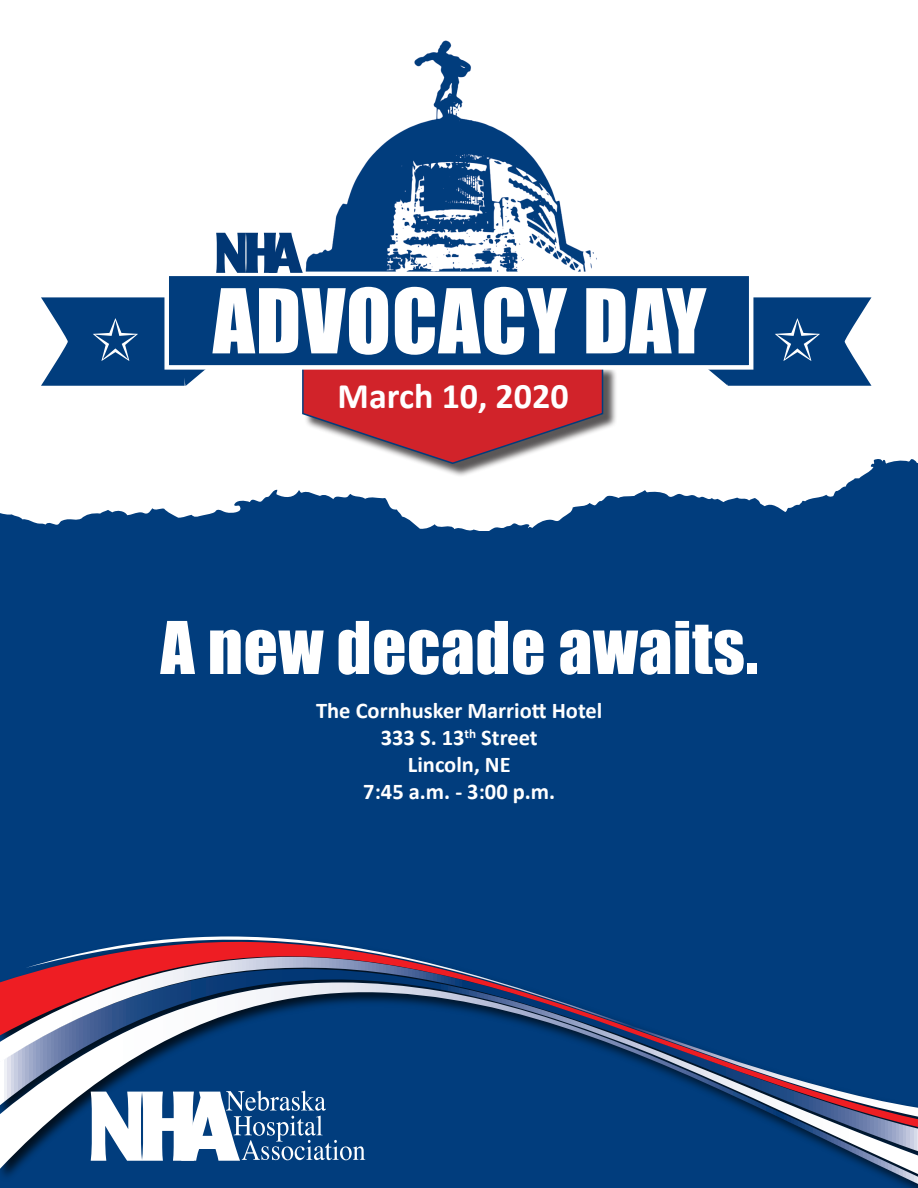
<style>
.page{position:relative;width:918px;height:1188px;background:#fff}
.page>*{position:absolute;margin:0;border:0;box-sizing:border-box;transform-origin:0 0}
.t1{font:82.5px "Impact";letter-spacing:.01em;color:#fff}
.t2{font:67.05px "Impact";letter-spacing:.01em;color:#fff}
.t3{font:700 36px "Calibri";color:#fff}
.t4{font:700 22.5px "Calibri";color:#fff}
</style>
<div class="page">
<div style="left:0;top:532px;width:918px;height:656px;background:#013d7d"></div>
<img style="left:305px;top:40px;width:292px;height:232px">
<div style="left:304px;top:366px;width:313px;height:112px;background:#231f20;opacity:.75"></div>
<svg style="left:302px;top:370px;width:302px;height:88px;background:#ca484e"></svg>
<div style="left:164px;top:272px;width:589px;height:98px;background:#013d7d;border:4px solid #fff"></div>
<svg style="left:0;top:1151px;width:918px;height:23px"></svg>
<svg style="left:0;top:1128px;width:918px;height:23px"></svg>
<svg style="left:0;top:936px;width:918px;height:192px"></svg>
<svg style="left:0;top:458px;width:918px;height:74px"></svg>
<svg style="left:216px;top:233px;width:87px;height:40px"></svg>
<svg style="left:91px;top:1091px;width:274px;height:70px"></svg>
<svg style="left:41px;top:297px;width:170px;height:89px"></svg>
<svg style="left:702px;top:297px;width:170px;height:89px"></svg>
<p class="t1" style="left:213px;top:257px;width:495px">ADVOCACY DAY</p>
<p class="t3" style="left:338px;top:370px;width:232px">March 10, 2020</p>
<p class="t2" style="left:161px;top:596px;width:599px">A new decade awaits.</p>
<p class="t4" style="left:316px;top:695px;width:288px">The Cornhusker Marriott Hotel</p>
<p class="t4" style="left:381px;top:722px;width:158px">333 S. 13<sup>th</sup> Street</p>
<p class="t4" style="left:408px;top:749px;width:104px">Lincoln, NE</p>
<p class="t4" style="left:363px;top:776px;width:193px">7:45 a.m. - 3:00 p.m.</p>
</div>
